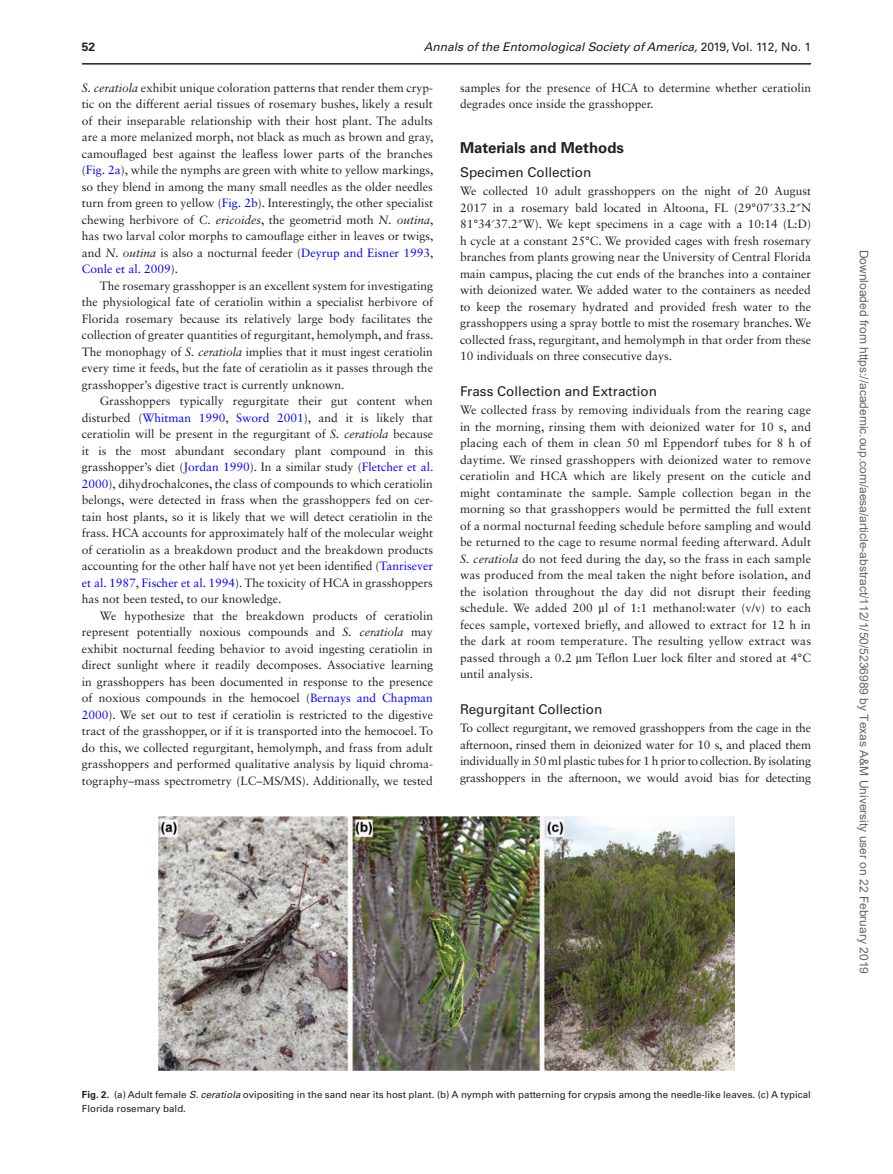
<style>
.page{position:relative;width:893px;height:1174px;background:#fff}
.page>*{position:absolute;margin:0;border:0;box-sizing:border-box;transform-origin:0 0}
.t1{font:700 15px "Univers LT Std";color:#231f20}
.t2{font:13.5px "Univers LT Std";color:#231f20}
.t3{font:12px/16.5px "Sabon LT Std";color:#231f20;text-align:justify}
.t4{font:12px "Arial";color:#666}
.t5{font:italic 12px "Univers LT Std";color:#231f20}
.t6{font:700 12px "Univers LT Std";color:#231f20}
.t7{font:9.75px/14.2px "Univers LT Std";color:#231f20}
.s1{font-style:normal}
.s2{font-style:italic}
.s3{color:#00f}
.s4{font-family:"Gandhari Unicode"}
.s5{font-weight:700}
</style>
<div class="page">
<img style="left:158px;top:816px;width:576px;height:254px">
<hr style="left:82px;top:63px;width:729px;height:2px;background:#231f20">
<p class="t6" style="left:82px;top:40px;width:15px">52</p>
<p class="t5" style="left:424px;top:40px;width:389px">Annals of the Entomological Society of America, <span class="s1">2019, Vol. 112, No. 1</span></p>
<p class="t3" style="left:82px;top:79px;width:353px"><span class="s2">S. ceratiola</span> exhibit unique coloration patterns that render them cryp&shy;tic on the different aerial tissues of rosemary bushes, likely a result of their inseparable relationship with their host plant. The adults are a more melanized morph, not black as much as brown and gray, camouflaged best against the leafless lower parts of the branches (<span class="s3">Fig. 2a</span>), while the nymphs are green with white to yellow markings, so they blend in among the many small needles as the older needles turn from green to yellow (<span class="s3">Fig. 2b</span>). Interestingly, the other specialist chewing herbivore of <span class="s2">C. ericoides</span>, the geometrid moth <span class="s2">N. outina</span>, has two larval color morphs to camouflage either in leaves or twigs, and <span class="s2">N. outina</span> is also a nocturnal feeder (<span class="s3">Deyrup and Eisner 1993</span>, <span class="s3">Conle et al. 2009</span>).</p>
<p class="t3" style="left:82px;top:277px;width:353px;text-indent:18px">The rosemary grasshopper is an excellent system for investigating the physiological fate of ceratiolin within a specialist herbivore of Florida rosemary because its relatively large body facilitates the collection of greater quantities of regurgitant, hemolymph, and frass.<br>The monophagy of <span class="s2">S. ceratiola</span> implies that it must ingest ceratiolin every time it feeds, but the fate of ceratiolin as it passes through the grasshopper’s digestive tract is currently unknown.</p>
<p class="t3" style="left:82px;top:393px;width:353px;text-indent:18px">Grasshoppers typically regurgitate their gut content when disturbed (<span class="s3">Whitman 1990</span>, <span class="s3">Sword 2001</span>), and it is likely that ceratiolin will be present in the regurgitant of <span class="s2">S. ceratiola</span> because it is the most abundant secondary plant compound in this grasshopper’s diet (<span class="s3">Jordan 1990</span>). In a similar study (<span class="s3">Fletcher et al.<br>2000</span>), dihydrochalcones, the class of compounds to which ceratiolin belongs, were detected in frass when the grasshoppers fed on cer&shy;tain host plants, so it is likely that we will detect ceratiolin in the frass. HCA accounts for approximately half of the molecular weight of ceratiolin as a breakdown product and the breakdown products accounting for the other half have not yet been identified (<span class="s3">Tanrisever et al. 1987</span>, <span class="s3">Fischer et al. 1994</span>). The toxicity of HCA in grasshoppers has not been tested, to our knowledge.</p>
<p class="t3" style="left:82px;top:607px;width:353px;text-indent:18px">We hypothesize that the breakdown products of ceratiolin represent potentially noxious compounds and <span class="s2">S. ceratiola</span> may exhibit nocturnal feeding behavior to avoid ingesting ceratiolin in direct sunlight where it readily decomposes. Associative learning in grasshoppers has been documented in response to the presence of noxious compounds in the hemocoel (<span class="s3">Bernays and Chapman 2000</span>). We set out to test if ceratiolin is restricted to the digestive tract of the grasshopper, or if it is transported into the hemocoel. To do this, we collected regurgitant, hemolymph, and frass from adult grasshoppers and performed qualitative analysis by liquid chroma&shy;tography–mass spectrometry (LC–MS/MS). Additionally, we tested</p>
<p class="t3" style="left:460px;top:79px;width:352px">samples for the presence of HCA to determine whether ceratiolin degrades once inside the grasshopper.</p>
<p class="t1" style="left:460px;top:139px;width:166px">Materials and Methods</p>
<p class="t2" style="left:460px;top:164px;width:133px">Specimen Collection</p>
<p class="t3" style="left:460px;top:183px;width:353px">We collected 10 adult grasshoppers on the night of 20 August 2017 in a rosemary bald located in Altoona, FL (29°07<span class="s4">′</span>33.2<span class="s4">″</span>N 81°34<span class="s4">′</span>37.2<span class="s4">″</span>W). We kept specimens in a cage with a 10:14 (L:D) h cycle at a constant 25°C. We provided cages with fresh rosemary branches from plants growing near the University of Central Florida main campus, placing the cut ends of the branches into a container with deionized water. We added water to the containers as needed to keep the rosemary hydrated and provided fresh water to the grasshoppers using a spray bottle to mist the rosemary branches. We collected frass, regurgitant, and hemolymph in that order from these 10 individuals on three consecutive days.</p>
<p class="t2" style="left:460px;top:383px;width:199px">Frass Collection and Extraction</p>
<p class="t3" style="left:460px;top:402px;width:353px">We collected frass by removing individuals from the rearing cage in the morning, rinsing them with deionized water for 10 s, and placing each of them in clean 50 ml Eppendorf tubes for 8 h of daytime. We rinsed grasshoppers with deionized water to remove ceratiolin and HCA which are likely present on the cuticle and might contaminate the sample. Sample collection began in the morning so that grasshoppers would be permitted the full extent of a normal nocturnal feeding schedule before sampling and would be returned to the cage to resume normal feeding afterward. Adult <span class="s2">S. ceratiola</span> do not feed during the day, so the frass in each sample was produced from the meal taken the night before isolation, and the isolation throughout the day did not disrupt their feeding schedule. We added 200 <span class="s4">µ</span>l of 1:1 methanol:water (v/v) to each feces sample, vortexed briefly, and allowed to extract for 12 h in the dark at room temperature. The resulting yellow extract was passed through a 0.2 <span class="s4">µ</span>m Teflon Luer lock filter and stored at 4°C until analysis.</p>
<p class="t2" style="left:460px;top:701px;width:144px">Regurgitant Collection</p>
<p class="t3" style="left:460px;top:720px;width:353px">To collect regurgitant, we removed grasshoppers from the cage in the afternoon, rinsed them in deionized water for 10 s, and placed them individually in 50 ml plastic tubes for 1 h prior to collection. By isolating grasshoppers in the afternoon, we would avoid bias for detecting</p>
<p class="t4" style="left:868px;top:250px;width:725px;rotate:90deg">Downloaded from https://academic.oup.com/aesa/article-abstract/112/1/50/5236989 by Texas A&amp;M University user on 22 February 2019</p>
<p class="t7" style="left:82px;top:1087px;width:730px"><span class="s5">Fig. 2.</span> (a) Adult female <span class="s2">S. ceratiola</span> ovipositing in the sand near its host plant. (b) A nymph with patterning for crypsis among the needle-like leaves. (c) A typical<br>Florida rosemary bald.</p>
</div>
